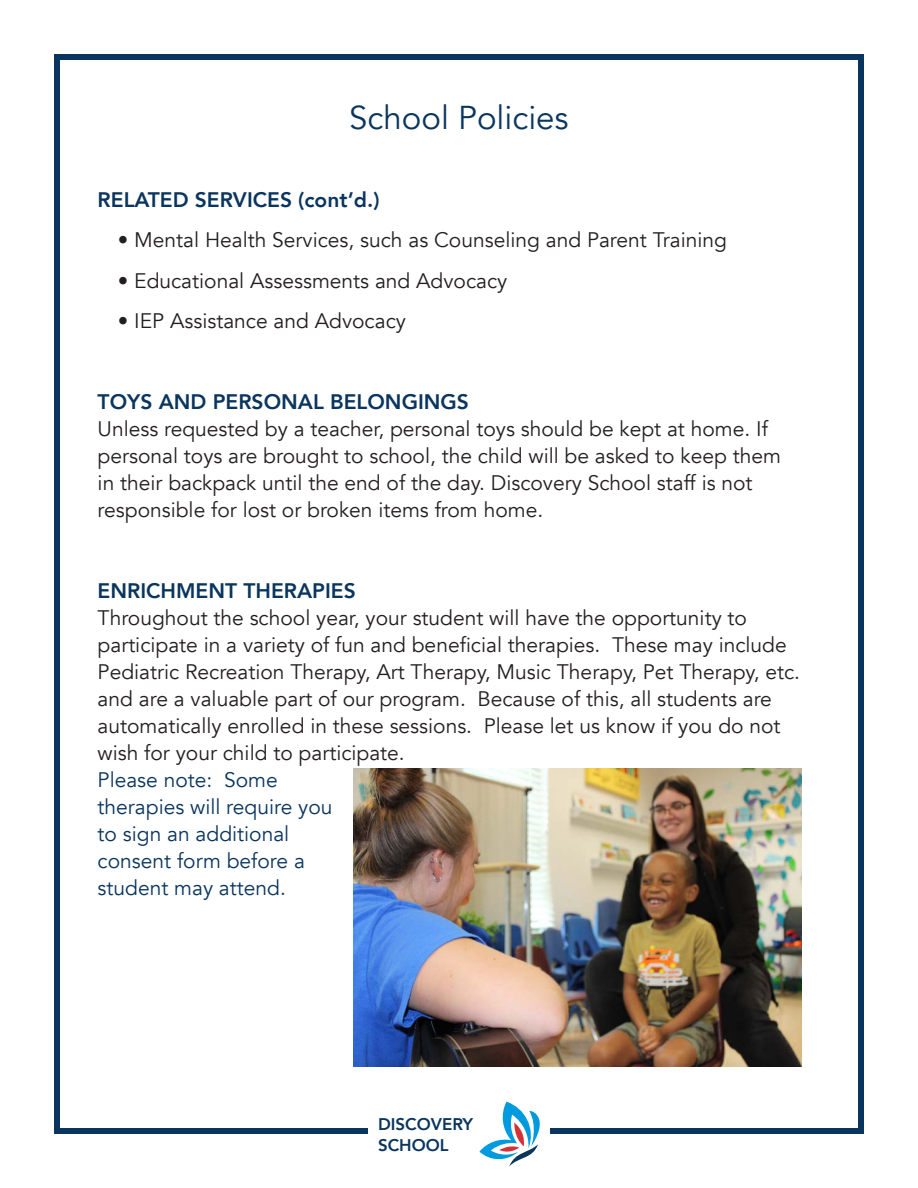
<style>
.page{position:relative;width:918px;height:1188px;background:#fff}
.page>*{position:absolute;margin:0;border:0;box-sizing:border-box;transform-origin:0 0}
.DS_PG_Head{font:33px "Avenir";color:#0a355e}
.DS_PG_Body{font:21px/27px "Avenir";color:#231f20}
.DS_PG_Body-2{font:21px "Avenir";color:#0a355e}
.DS_PG_Subhead{font:800 21px "Avenir";color:#0a355e}
.DS_PG_Body-3{font:800 21px "Avenir";color:#0a355e}
.t1{font:800 16.8px "Avenir";color:#0a355e}
</style>
<div class="page">
<div style="left:54px;top:54px;width:810px;height:1080px;border:6px solid #0a355e"></div>
<div style="left:368px;top:1115px;width:182px;height:33px;background:#fff"></div>
<svg style="left:479px;top:1102px;width:61px;height:64px"></svg>
<img style="left:353px;top:769px;width:449px;height:297px">
<p class="DS_PG_Head" style="left:349px;top:98px;width:221px">School Policies</p>
<p class="DS_PG_Body-3" style="left:98px;top:183px;width:283px">RELATED SERVICES (cont’d.)</p>
<p class="DS_PG_Body" style="left:118px;top:227px;width:611px">• Mental Health Services, such as Counseling and Parent Training</p>
<p class="DS_PG_Body" style="left:118px;top:267px;width:391px">• Educational Assessments and Advocacy</p>
<p class="DS_PG_Body" style="left:118px;top:308px;width:290px">• IEP Assistance and Advocacy</p>
<p class="DS_PG_Subhead" style="left:98px;top:386px;width:373px">TOYS AND PERSONAL BELONGINGS</p>
<p class="DS_PG_Body" style="left:98px;top:416px;width:685px">Unless requested by a teacher, personal toys should be kept at home. If personal toys are brought to school, the child will be asked to keep them in their backpack until the end of the day. Discovery School staff is not responsible for lost or broken items from home.</p>
<p class="DS_PG_Subhead" style="left:98px;top:575px;width:260px">ENRICHMENT THERAPIES</p>
<p class="DS_PG_Body" style="left:98px;top:605px;width:704px">Throughout the school year, your student will have the opportunity to participate in a variety of fun and beneficial therapies. These may include Pediatric Recreation Therapy, Art Therapy, Music Therapy, Pet Therapy, etc. and are a valuable part of our program. Because of this, all students are automatically enrolled in these sessions. Please let us know if you do not wish for your child to participate.</p>
<p class="DS_PG_Body-2" style="left:98px;top:768px;width:182px">Please note: Some</p>
<p class="DS_PG_Body-2" style="left:98px;top:795px;width:236px">therapies will require you</p>
<p class="DS_PG_Body-2" style="left:98px;top:822px;width:193px">to sign an additional</p>
<p class="DS_PG_Body-2" style="left:98px;top:849px;width:209px">consent form before a</p>
<p class="DS_PG_Body-2" style="left:98px;top:876px;width:190px">student may attend.</p>
<p class="t1" style="left:378px;top:1112px;width:97px">DISCOVERY</p>
<p class="t1" style="left:378px;top:1132px;width:72px">SCHOOL</p>
</div>
